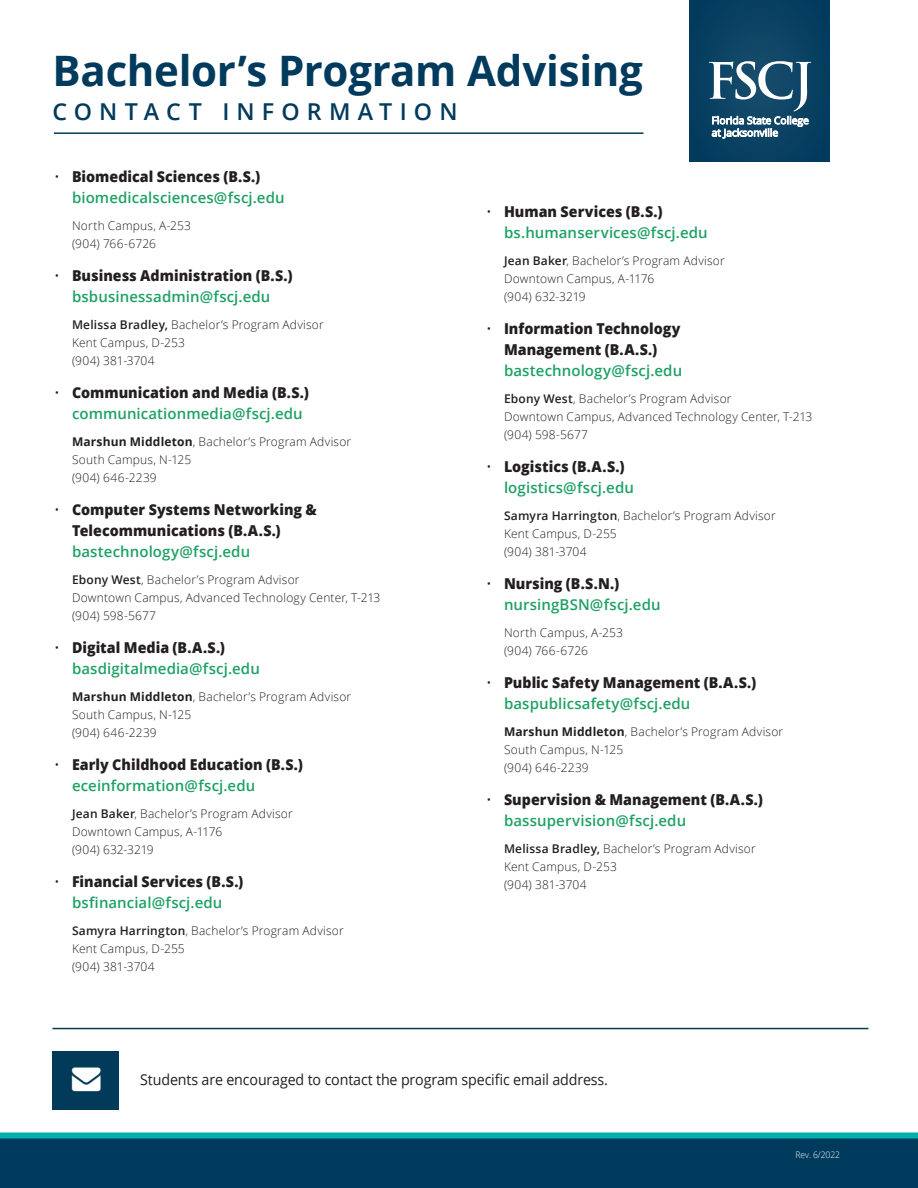
<style>
.page{position:relative;width:918px;height:1188px;background:#fff}
.page>*{position:absolute;margin:0;border:0;box-sizing:border-box;transform-origin:0 0}
.t1{font:700 42px "Open Sans";letter-spacing:-.005em;color:#003a5d}
.t2{font:600 23.25px "Open Sans";letter-spacing:.305em;color:#003a5d}
.t3{font:800 15px/21px "Open Sans";color:#231f20;scale:.95 1}
.t4{font:600 15px/21px "Open Sans";letter-spacing:.005em;color:#1ea164}
.t5{font:15px "Open Sans";letter-spacing:-.01em;color:#231f20;scale:.95 1}
.Advisor_contact{font:300 12px/18px "Open Sans";letter-spacing:.015em;color:#231f20}
.t6{font:300 9px "Open Sans";letter-spacing:-.01em;color:#fff;scale:.95 1}
.s1{font-weight:300;color:#231f20}
.s2{font-weight:800;color:#231f20}
.s3{font-weight:300}
.s4{font-weight:600;color:#1ea164}
.s5{font-weight:600}
.s6{font-weight:700}
</style>
<div class="page">
<div style="left:0;top:1139px;width:918px;height:49px;background:#003a5d"></div>
<div style="left:689px;top:0;width:141px;height:162px;background:#073f61"></div>
<svg style="left:709px;top:61px;width:102px;height:77px"></svg>
<div style="left:0;top:1132px;width:918px;height:6px;background:#00afaa"></div>
<hr style="left:54px;top:132px;width:590px;height:2px;background:#003e52">
<hr style="left:52px;top:1028px;width:816px;height:1px;background:#003e52">
<div style="left:52px;top:1051px;width:67px;height:59px;background:#023b5a"></div>
<p class="t1" style="left:52px;top:41px;width:592px">Bachelor’s Program Advising</p>
<p class="t2" style="left:52px;top:96px;width:407px">CONTACT INFORMATION</p>
<p class="t4" style="left:72px;top:165px;width:214px;text-indent:-18px"><span class="s1">•</span> <span class="s2">Biomedical Sciences (B.S.) </span>biomedicalsciences@fscj.edu</p>
<p class="Advisor_contact" style="left:72px;top:216px;width:121px">North Campus, A-253 (904) 766-6726</p>
<p class="t3" style="left:54px;top:264px;width:253px;text-align:center"><span class="s3">•</span> Business Administration (B.S.) <span class="s4">bsbusinessadmin@fscj.edu</span></p>
<p class="Advisor_contact" style="left:72px;top:315px;width:253px"><span class="s5">Melissa Bradley,</span> Bachelor’s Program Advisor<br>Kent Campus, D-253<br>(904) 381-3704</p>
<p class="t3" style="left:72px;top:381px;width:251px;text-indent:-18px"><span class="s3">•</span> Communication and Media (B.S.) <span class="s4">communicationmedia@fscj.edu</span></p>
<p class="Advisor_contact" style="left:72px;top:432px;width:281px"><span class="s6">Marshun Middleton</span>, Bachelor’s Program Advisor<br>South Campus, N-125<br>(904) 646-2239</p>
<p class="t3" style="left:72px;top:498px;width:259px;text-indent:-18px"><span class="s3">•</span> Computer Systems Networking &amp;<br>Telecommunications (B.A.S.) <span class="s4">bastechnology@fscj.edu</span></p>
<p class="Advisor_contact" style="left:72px;top:570px;width:310px"><span class="s5">Ebony West</span>, Bachelor’s Program Advisor<br>Downtown Campus, Advanced Technology Center, T-213 (904) 598-5677</p>
<p class="t4" style="left:72px;top:636px;width:189px;text-indent:-18px"><span class="s1">•</span> <span class="s2">Digital Media (B.A.S.) </span>basdigitalmedia@fscj.edu</p>
<p class="Advisor_contact" style="left:72px;top:687px;width:281px"><span class="s6">Marshun Middleton</span>, Bachelor’s Program Advisor<br>South Campus, N-125<br>(904) 646-2239</p>
<p class="t3" style="left:72px;top:753px;width:245px;text-indent:-18px"><span class="s3">•</span> Early Childhood Education (B.S.) <span class="s4">eceinformation@fscj.edu</span></p>
<p class="Advisor_contact" style="left:72px;top:804px;width:222px"><span class="s5">Jean Baker</span>, Bachelor’s Program Advisor<br>Downtown Campus, A-1176<br>(904) 632-3219</p>
<p class="t3" style="left:54px;top:870px;width:201px;text-align:center"><span class="s3">•</span> Financial Services (B.S.) <span class="s4">bsfinancial@fscj.edu</span></p>
<p class="Advisor_contact" style="left:72px;top:921px;width:273px"><span class="s5">Samyra Harrington</span>, Bachelor’s Program Advisor<br>Kent Campus, D-255<br>(904) 381-3704</p>
<p class="t4" style="left:504px;top:200px;width:205px;text-indent:-18px"><span class="s1">•</span> <span class="s2">Human Services (B.S.) </span>bs.humanservices@fscj.edu</p>
<p class="Advisor_contact" style="left:504px;top:251px;width:222px"><span class="s5">Jean Baker</span>, Bachelor’s Program Advisor<br>Downtown Campus, A-1176<br>(904) 632-3219</p>
<p class="t3" style="left:504px;top:317px;width:189px;text-indent:-18px"><span class="s3">•</span> Information Technology<br>Management (B.A.S.) <span class="s4">bastechnology@fscj.edu</span></p>
<p class="Advisor_contact" style="left:504px;top:389px;width:310px"><span class="s5">Ebony West</span>, Bachelor’s Program Advisor<br>Downtown Campus, Advanced Technology Center, T-213 (904) 598-5677</p>
<p class="t4" style="left:504px;top:455px;width:132px;text-indent:-18px"><span class="s1">•</span> <span class="s2">Logistics (B.A.S.) </span>logistics@fscj.edu</p>
<p class="Advisor_contact" style="left:504px;top:506px;width:273px"><span class="s5">Samyra Harrington</span>, Bachelor’s Program Advisor<br>Kent Campus, D-255<br>(904) 381-3704</p>
<p class="t4" style="left:504px;top:572px;width:158px;text-indent:-18px"><span class="s1">•</span> <span class="s2">Nursing (B.S.N.) </span>nursingBSN@fscj.edu</p>
<p class="Advisor_contact" style="left:504px;top:623px;width:121px">North Campus, A-253 (904) 766-6726</p>
<p class="t3" style="left:504px;top:671px;width:267px;text-indent:-18px"><span class="s3">•</span> Public Safety Management (B.A.S.) <span class="s4">baspublicsafety@fscj.edu</span></p>
<p class="Advisor_contact" style="left:504px;top:722px;width:281px"><span class="s6">Marshun Middleton</span>, Bachelor’s Program Advisor<br>South Campus, N-125<br>(904) 646-2239</p>
<p class="t3" style="left:504px;top:788px;width:274px;text-indent:-18px"><span class="s3">•</span> Supervision &amp; Management (B.A.S.) <span class="s4">bassupervision@fscj.edu</span></p>
<p class="Advisor_contact" style="left:504px;top:839px;width:253px"><span class="s5">Melissa Bradley,</span> Bachelor’s Program Advisor<br>Kent Campus, D-253<br>(904) 381-3704</p>
<p class="t5" style="left:140px;top:1069px;width:494px">Students are encouraged to contact the program specific email address.</p>
<p class="t6" style="left:796px;top:1149px;width:48px">Rev. 6/2022</p>
</div>
